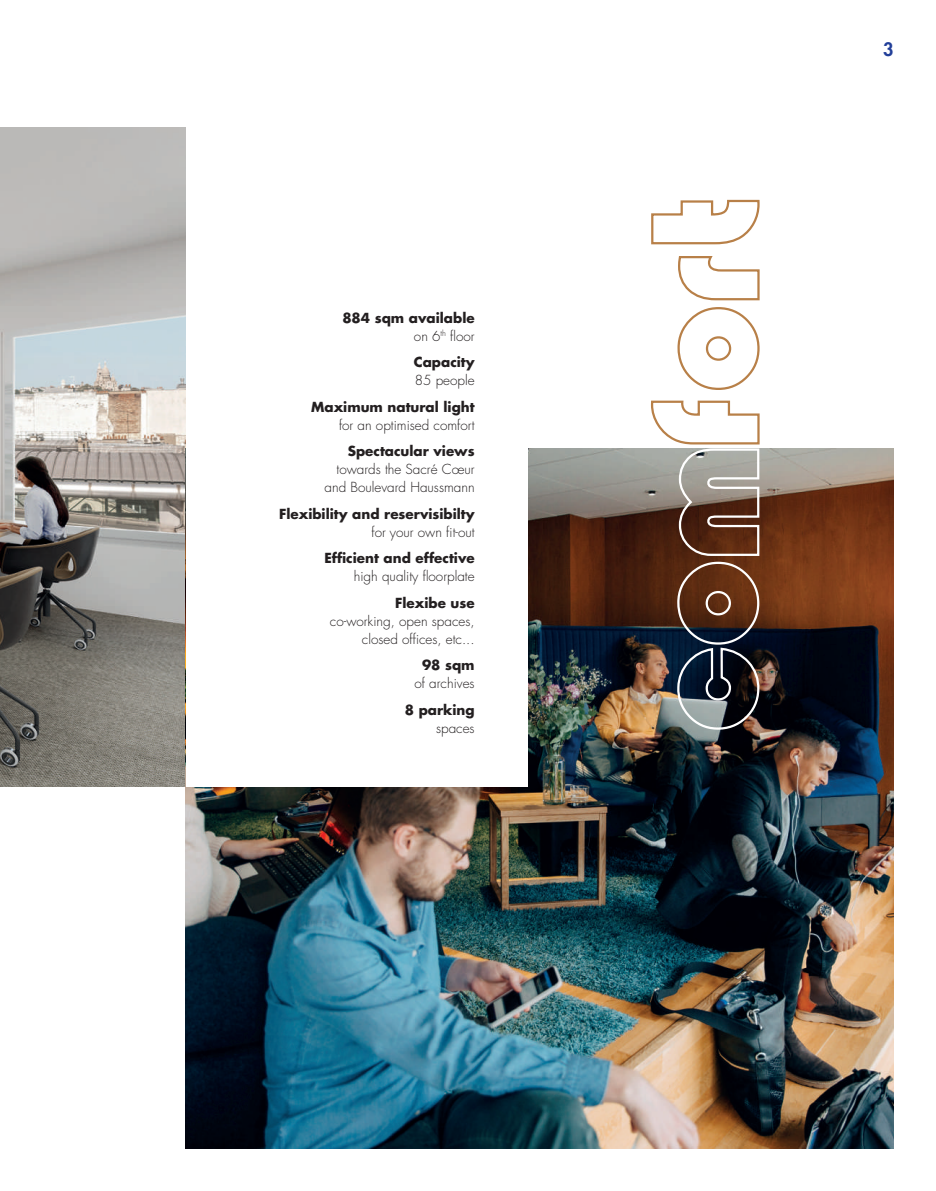
<style>
.page{position:relative;width:936px;height:1191px;background:#fff}
.page>*{position:absolute;margin:0;border:0;box-sizing:border-box;transform-origin:0 0}
.t1{font:800 18px "Futura";color:#223f99}
.t2{font:300 13.5px/18px "Futura";color:#231f20;text-align:right}
.t3{font:700 13.5px/18px "Futura";color:#231f20;text-align:right}
.s1{font-weight:300}
</style>
<div class="page">
<img style="left:0;top:128px;width:186px;height:659px">
<img style="left:186px;top:448px;width:707px;height:700px">
<div style="left:186px;top:276px;width:341px;height:511px;background:#fff"></div>
<svg style="left:677px;top:256px;width:83px;height:134px"></svg>
<svg style="left:651px;top:199px;width:109px;height:46px"></svg>
<svg style="left:649px;top:400px;width:111px;height:331px"></svg>
<p class="t3" style="left:342px;top:308px;width:134px">884 sqm available <span class="s1">on 6</span><sup>th</sup> <span class="s1">floor</span></p>
<p class="t3" style="left:414px;top:353px;width:62px">Capacity</p>
<p class="t2" style="left:415px;top:371px;width:61px">85 people</p>
<p class="t3" style="left:311px;top:397px;width:165px">Maximum natural light</p>
<p class="t2" style="left:339px;top:416px;width:137px">for an optimised comfort</p>
<p class="t3" style="left:348px;top:442px;width:128px">Spectacular views</p>
<p class="t2" style="left:324px;top:460px;width:152px">towards the Sacré Cœur and Boulevard Haussmann</p>
<p class="t3" style="left:279px;top:504px;width:197px">Flexibility and reservisibilty</p>
<p class="t2" style="left:371px;top:523px;width:105px">for your own fit-out</p>
<p class="t3" style="left:324px;top:549px;width:152px">Efficient and effective</p>
<p class="t2" style="left:354px;top:567px;width:122px">high quality floorplate</p>
<p class="t3" style="left:395px;top:593px;width:81px">Flexibe use</p>
<p class="t2" style="left:330px;top:612px;width:146px">co-working, open spaces, closed offices, etc...</p>
<p class="t3" style="left:422px;top:656px;width:54px">98 sqm</p>
<p class="t2" style="left:414px;top:674px;width:62px">of archives</p>
<p class="t3" style="left:405px;top:700px;width:71px">8 parking</p>
<p class="t2" style="left:436px;top:719px;width:40px">spaces</p>
<h1 class="t1" style="left:883px;top:37px;width:12px">3</h1>
</div>
